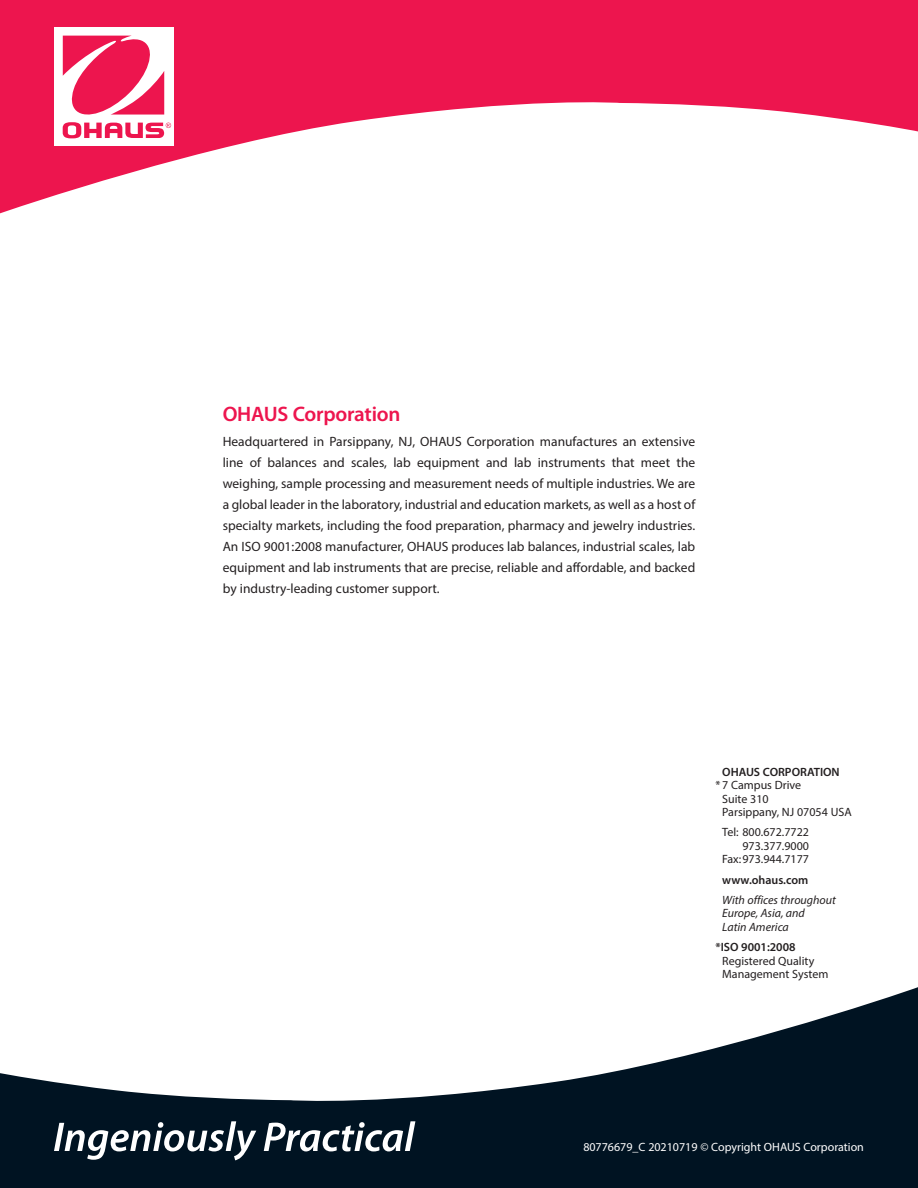
<style>
.page{position:relative;width:918px;height:1188px;background:#fff}
.page>*{position:absolute;margin:0;border:0;box-sizing:border-box;transform-origin:0 0}
.Back_Paragraph_Head{font:600 21px "Myriad Pro";letter-spacing:-.01em;color:#ed154e}
.Back_Copy_Text{font:13.5px/21px "Myriad Pro";color:#231f20;text-align:justify}
.Address_Block{font:12px/13.5px "Myriad Pro";color:#231f20}
.Address_Block_Italic{font:italic 12px/13.5px "Myriad Pro";color:#231f20}
.Address_Block_White{font:12px "Myriad Pro";color:#fff}
.Address_Block_Bold{font:600 12px "Myriad Pro";color:#231f20}
</style>
<div class="page">
<svg style="left:0;top:0;width:918px;height:214px;fill:#ed154e"></svg>
<div style="left:54px;top:27px;width:120px;height:119px;background:#fff"></div>
<svg style="left:63px;top:36px;width:108px;height:102px"></svg>
<svg style="left:0;top:987px;width:918px;height:201px;fill:#001322"></svg>
<svg style="left:54px;top:1121px;width:202px;height:39px"></svg>
<svg style="left:264px;top:1121px;width:151px;height:30px"></svg>
<p class="Back_Paragraph_Head" style="left:223px;top:400px;width:179px">OHAUS Corporation</p>
<p class="Back_Copy_Text" style="left:223px;top:431px;width:474px">Headquartered in Parsippany, NJ, OHAUS Corporation manufactures an extensive line of balances and scales, lab equipment and lab instruments that meet the weighing, sample processing and measurement needs of multiple industries. We are a global leader in the laboratory, industrial and education markets, as well as a host of specialty markets, including the food preparation, pharmacy and jewelry industries.<br>An ISO 9001:2008 manufacturer, OHAUS produces lab balances, industrial scales, lab equipment and lab instruments that are precise, reliable and affordable, and backed by industry-leading customer support.</p>
<p class="Address_Block_Bold" style="left:722px;top:764px;width:119px">OHAUS CORPORATION</p>
<p class="Address_Block" style="left:722px;top:778px;width:131px;text-indent:-7px">* 7 Campus Drive<br>Suite 310<br>Parsippany, NJ 07054 USA</p>
<p class="Address_Block" style="left:722px;top:825px;width:88px;text-align:right">Tel: 800.672.7722<br>973.377.9000<br>Fax:973.944.7177</p>
<p class="Address_Block_Bold" style="left:722px;top:872px;width:88px">www.ohaus.com</p>
<p class="Address_Block_Italic" style="left:722px;top:893px;width:115px">With offices throughout<br>Europe, Asia, and<br>Latin America</p>
<p class="Address_Block_Bold" style="left:716px;top:940px;width:82px">*ISO 9001:2008</p>
<p class="Address_Block" style="left:722px;top:954px;width:108px">Registered Quality<br>Management System</p>
<p class="Address_Block_White" style="left:583px;top:1140px;width:282px">80776679_C 20210719 © Copyright OHAUS Corporation</p>
</div>
